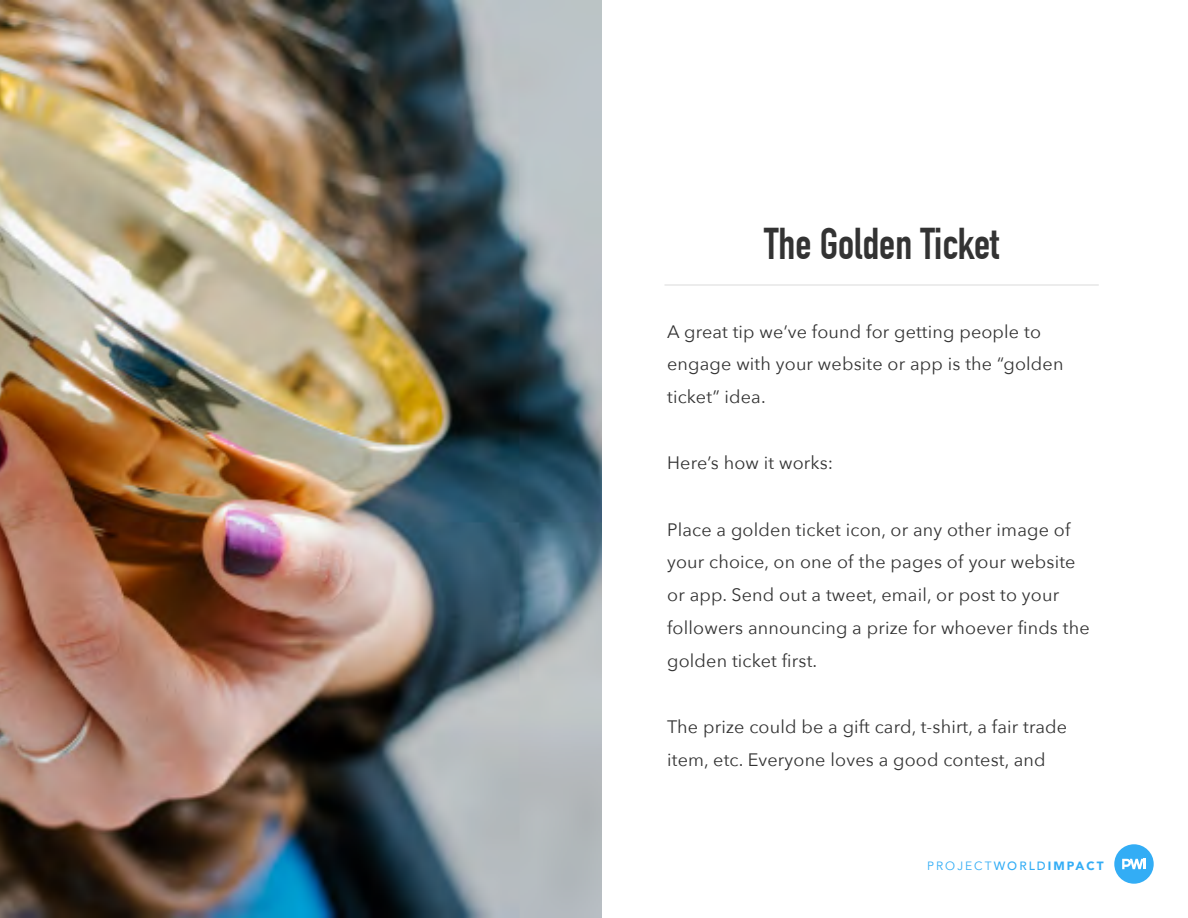
<style>
.page{position:relative;width:1188px;height:918px;background:#fff}
.page>*{position:absolute;margin:0;border:0;box-sizing:border-box;transform-origin:0 0}
.t1{font:700 43.5px "DIN Condensed";color:#333}
.t2{font:18px/33px "Avenir Next";letter-spacing:.01em;color:#333}
.t3{font:12px "Avenir";letter-spacing:.17em;color:#33adf5}
.s1{font-weight:500}
.s2{font-weight:900}
</style>
<div class="page">
<div style="left:1114px;top:844px;width:40px;height:40px;background:#33adf5;border-radius:50%"></div>
<svg style="left:1122px;top:859px;width:24px;height:10px"></svg>
<img style="left:0;top:0;width:602px;height:918px">
<hr style="left:664px;top:284px;width:435px;height:2px;background:#e6e6e6">
<h1 class="t1" style="left:764px;top:218px;width:236px">The Golden Ticket</h1>
<p class="t2" style="left:667px;top:314px;width:398px">A great tip we’ve found for getting people to engage with your website or app is the “golden ticket” idea.</p>
<p class="t2" style="left:667px;top:446px;width:168px">Here’s how it works:</p>
<p class="t2" style="left:667px;top:512px;width:424px">Place a golden ticket icon, or any other image of your choice, on one of the pages of your website or app. Send out a tweet, email, or post to your followers announcing a prize for whoever finds the golden ticket first.</p>
<p class="t2" style="left:667px;top:710px;width:402px">The prize could be a gift card, t-shirt, a fair trade item, etc. Everyone loves a good contest, and</p>
<p class="t3" style="left:927px;top:859px;width:178px">PROJECT<span class="s1">WORLD</span><span class="s2">IMPACT</span></p>
</div>
